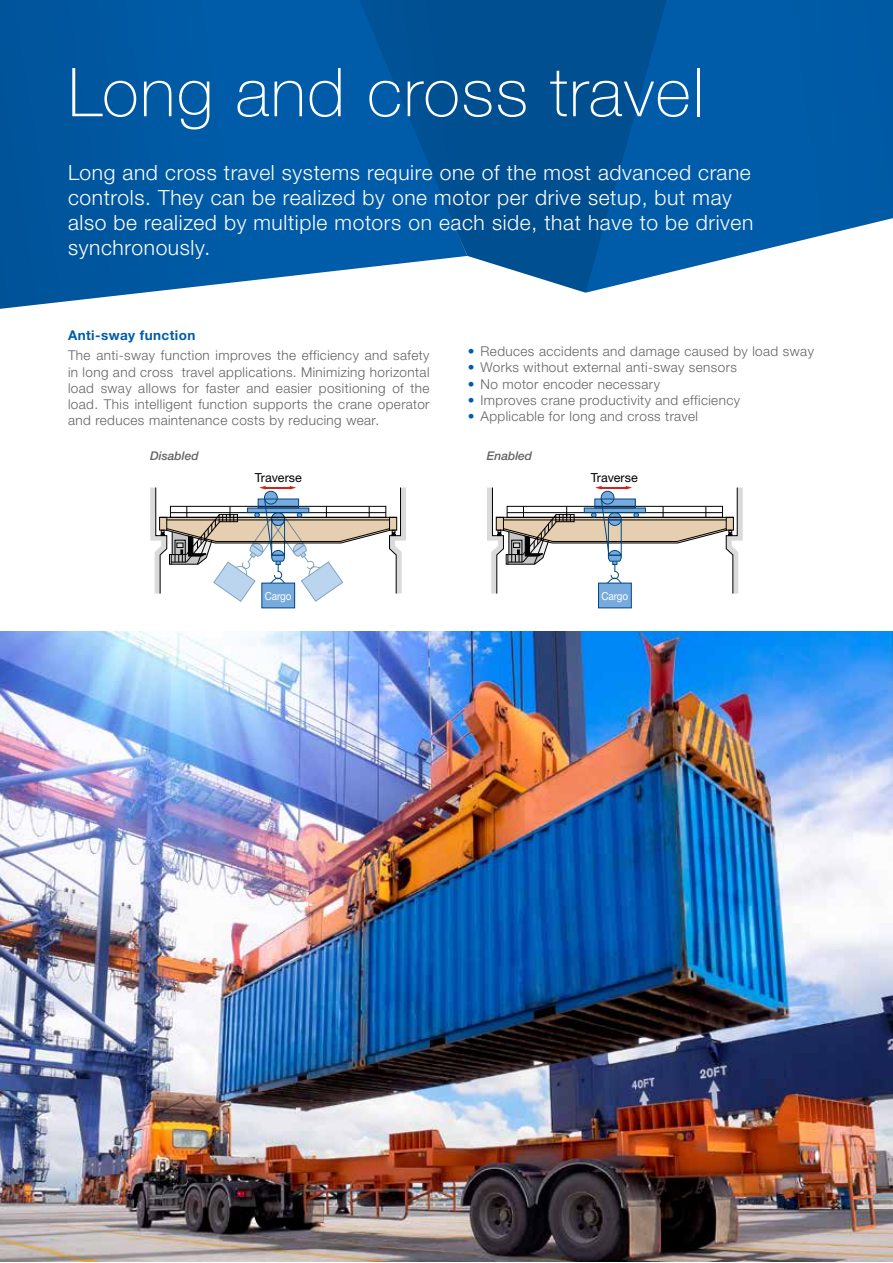
<style>
.page{position:relative;width:893px;height:1263px;background:#fff}
.page>*{position:absolute;margin:0;border:0;box-sizing:border-box;transform-origin:0 0}
.t1{font:100 67.5px "Helvetica Neue LTW1 G";letter-spacing:.025em;color:#fff}
.t2{font:300 21px/25.2px "Helvetica Neue LTW1 G";letter-spacing:.03em;color:#fff}
.t3{font:300 13.5px/16.2px "Helvetica Neue LTW1 G";letter-spacing:.03em;color:#646363;text-align:justify}
.t4{font:700 13.5px "Helvetica Neue LTW1 G";letter-spacing:.03em;color:#005da9}
.t5{font:12.45px "Helvetica Neue LT Std";color:#000}
.t6{font:italic 500 12px "Helvetica Neue LTW1 G";color:#646363}
.t7{font:10.95px "Helvetica Neue LT Std";color:#fff;scale:.9 1}
.s1{color:#005da9}
</style>
<div class="page">
<svg style="left:667px;top:0;width:226px;height:273px;background:#196bb0"></svg>
<svg style="left:467px;top:0;width:200px;height:293px;background:#0d5a9b"></svg>
<svg style="left:0;top:0;width:467px;height:309px;background:#1566a9"></svg>
<img style="left:0;top:631px;width:893px;height:630px">
<div style="left:262px;top:583px;width:33px;height:25px;background:#78abdd"></div>
<div style="left:261px;top:583px;width:34px;height:25px;border:1px solid #004881"></div>
<svg style="left:150px;top:486px;width:256px;height:116px"></svg>
<div style="left:598px;top:583px;width:33px;height:25px;background:#78abdd"></div>
<div style="left:598px;top:583px;width:34px;height:25px;border:1px solid #004881"></div>
<svg style="left:487px;top:486px;width:256px;height:108px"></svg>
<h1 class="t1" style="left:68px;top:52px;width:637px">Long and cross travel</h1>
<h2 class="t2" style="left:68px;top:159px;width:687px">Long and cross travel systems require one of the most advanced crane controls. They can be realized by one motor per drive setup, but may also be realized by multiple motors on each side, that have to be driven synchronously.</h2>
<p class="t4" style="left:68px;top:327px;width:129px">Anti-sway function</p>
<p class="t3" style="left:68px;top:347px;width:363px">The anti-sway function improves the efficiency and safety in long and cross travel applications. Minimizing horizontal load sway allows for faster and easier positioning of the load. This intelligent function supports the crane operator and reduces maintenance costs by reducing wear.</p>
<p class="t3" style="left:468px;top:343px;width:348px"><span class="s1">•</span> Reduces accidents and damage caused by load sway</p>
<p class="t3" style="left:468px;top:359px;width:271px"><span class="s1">•</span> Works without external anti-sway sensors</p>
<p class="t3" style="left:468px;top:376px;width:194px"><span class="s1">•</span> No motor encoder necessary</p>
<p class="t3" style="left:468px;top:392px;width:274px"><span class="s1">•</span> Improves crane productivity and efficiency</p>
<p class="t3" style="left:468px;top:408px;width:232px"><span class="s1">•</span> Applicable for long and cross travel</p>
<p class="t6" style="left:150px;top:449px;width:50px">Disabled</p>
<p class="t6" style="left:487px;top:449px;width:47px">Enabled</p>
<p class="t5" style="left:255px;top:470px;width:48px">Traverse</p>
<p class="t7" style="left:265px;top:589px;width:31px">Cargo</p>
<p class="t5" style="left:591px;top:470px;width:48px">Traverse</p>
<p class="t7" style="left:601px;top:589px;width:31px">Cargo</p>
</div>
